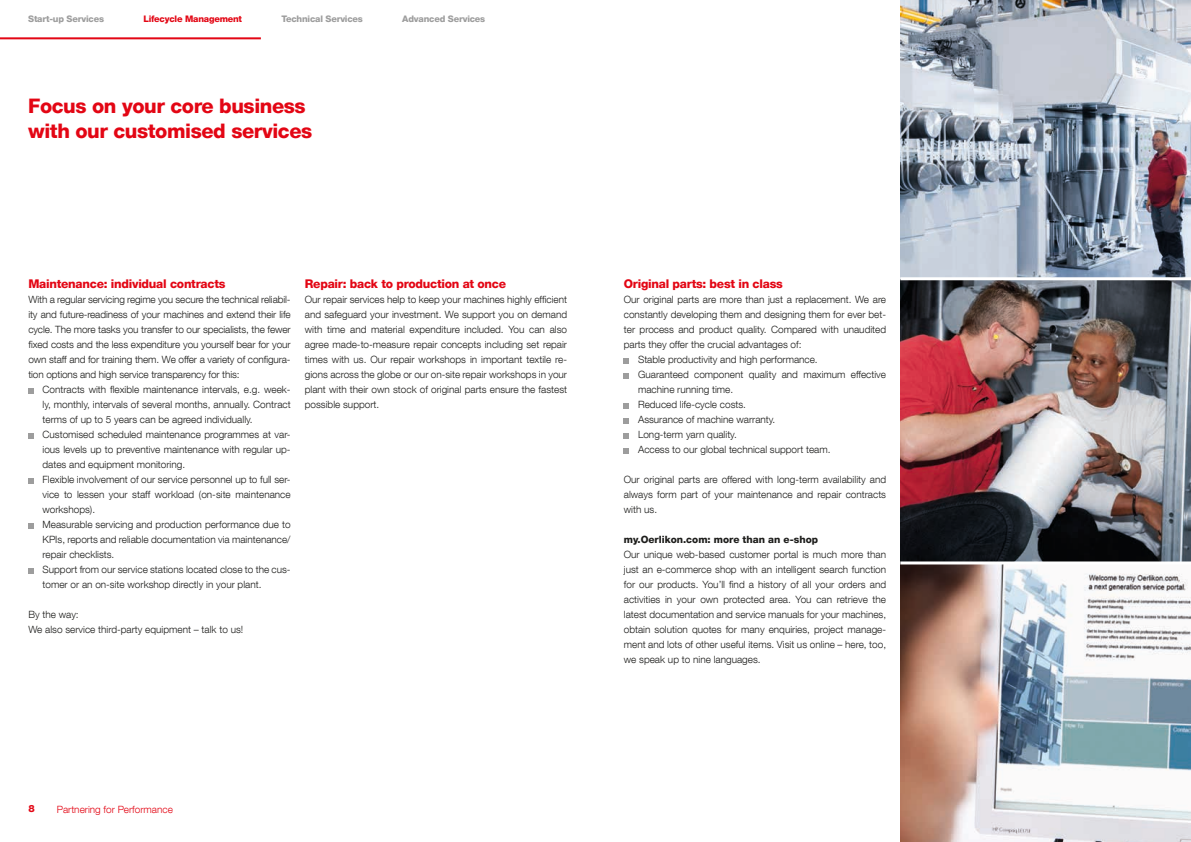
<style>
.page{position:relative;width:1191px;height:842px;background:#fff}
.page>*{position:absolute;margin:0;border:0;box-sizing:border-box;transform-origin:0 0}
.t1{font:800 20px/25px "Helvetica Neue LT Com";letter-spacing:-.02em;color:#e30614}
.t2{font:800 12px "Helvetica Neue LT Com";letter-spacing:-.02em;color:#e30614}
.t3{font:300 10px/15px "Helvetica Neue LT Com";color:#1d1d1b;text-align:justify}
.t4{font:800 10px "Helvetica Neue LT Com";color:#1d1d1b}
.t5{font:300 10px "Helvetica Neue LT Com";color:#e30614}
.t6{font:800 10px "Helvetica Neue LT Com";color:#e30614}
.t7{font:800 9px "Helvetica Neue LT Com";letter-spacing:-.02em;color:#9d9d9d}
.t8{font:800 9px "Helvetica Neue LT Com";letter-spacing:-.02em;color:#e30614}
</style>
<div class="page">
<img style="left:900px;top:0;width:291px;height:842px">
<svg style="left:28px;top:388px;width:5px;height:5px"></svg>
<svg style="left:28px;top:433px;width:5px;height:5px"></svg>
<svg style="left:28px;top:478px;width:5px;height:5px"></svg>
<svg style="left:28px;top:523px;width:5px;height:5px"></svg>
<svg style="left:28px;top:568px;width:5px;height:5px"></svg>
<svg style="left:624px;top:358px;width:5px;height:5px"></svg>
<svg style="left:624px;top:373px;width:5px;height:5px"></svg>
<svg style="left:624px;top:403px;width:5px;height:5px"></svg>
<svg style="left:624px;top:418px;width:5px;height:5px"></svg>
<svg style="left:624px;top:433px;width:5px;height:5px"></svg>
<svg style="left:624px;top:448px;width:5px;height:5px"></svg>
<hr style="left:0;top:37px;width:261px;height:2px;background:#e30614">
<hr style="left:900px;top:277px;width:291px;height:3px;background:#fff">
<hr style="left:900px;top:561px;width:291px;height:3px;background:#fff">
<p class="t7" style="left:28px;top:13px;width:77px">Start-up Services</p>
<p class="t8" style="left:143px;top:13px;width:100px">Lifecycle Management</p>
<p class="t7" style="left:281px;top:13px;width:83px">Technical Services</p>
<p class="t7" style="left:402px;top:13px;width:84px">Advanced Services</p>
<h1 class="t1" style="left:28px;top:94px;width:286px">Focus on your core business with our customised services</h1>
<p class="t2" style="left:28px;top:277px;width:199px">Maintenance: individual contracts</p>
<p class="t3" style="left:28px;top:292px;width:264px">With a regular servicing regime you secure the technical reliabil&shy;ity and future-readiness of your machines and extend their life cycle. The more tasks you transfer to our specialists, the fewer fixed costs and the less expenditure you yourself bear for your own staff and for training them. We offer a variety of configura&shy;tion options and high service transparency for this:</p>
<p class="t3" style="left:43px;top:382px;width:250px;text-align:left">Contracts with flexible maintenance intervals, e.g. week&shy;ly, monthly, intervals of several months, annually. Contract terms of up to 5 years can be agreed individually.<br>Customised scheduled maintenance programmes at var&shy;ious levels up to preventive maintenance with regular up&shy;dates and equipment monitoring.<br>Flexible involvement of our service personnel up to full ser&shy;vice to lessen your staff workload (on-site maintenance workshops).<br>Measurable servicing and production performance due to KPIs, reports and reliable documentation via maintenance/ repair checklists.<br>Support from our service stations located close to the cus&shy;tomer or an on-site workshop directly in your plant.</p>
<p class="t3" style="left:28px;top:607px;width:216px">By the way:<br>We also service third-party equipment – talk to us!</p>
<p class="t2" style="left:305px;top:277px;width:203px">Repair: back to production at once</p>
<p class="t3" style="left:305px;top:292px;width:264px">Our repair services help to keep your machines highly efficient and safeguard your investment. We support you on demand with time and material expenditure included. You can also agree made-to-measure repair concepts including set repair times with us. Our repair workshops in important textile re&shy;gions across the globe or our on-site repair workshops in your plant with their own stock of original parts ensure the fastest possible support.</p>
<p class="t6" style="left:28px;top:803px;width:8px">8</p>
<p class="t5" style="left:57px;top:803px;width:118px">Partnering for Performance</p>
<p class="t2" style="left:624px;top:277px;width:160px">Original parts: best in class</p>
<p class="t3" style="left:624px;top:292px;width:264px">Our original parts are more than just a replacement. We are</p>
<p class="t3" style="left:624px;top:307px;width:264px">constantly developing them and designing them for ever bet-</p>
<p class="t3" style="left:624px;top:322px;width:264px">ter process and product quality. Compared with unaudited</p>
<p class="t3" style="left:624px;top:337px;width:179px">parts they offer the crucial advantages of:</p>
<p class="t3" style="left:638px;top:352px;width:181px">Stable productivity and high performance.</p>
<p class="t3" style="left:638px;top:367px;width:250px">Guaranteed component quality and maximum effective</p>
<p class="t3" style="left:638px;top:382px;width:97px">machine running time.</p>
<p class="t3" style="left:638px;top:397px;width:109px">Reduced life-cycle costs.</p>
<p class="t3" style="left:638px;top:412px;width:139px">Assurance of machine warranty.</p>
<p class="t3" style="left:638px;top:427px;width:100px">Long-term yarn quality.</p>
<p class="t3" style="left:638px;top:442px;width:194px">Access to our global technical support team.</p>
<p class="t3" style="left:624px;top:472px;width:264px">Our original parts are offered with long-term availability and always form part of your maintenance and repair contracts with us.</p>
<p class="t4" style="left:624px;top:534px;width:196px">my.Oerlikon.com: more than an e-shop</p>
<p class="t3" style="left:624px;top:547px;width:264px">Our unique web-based customer portal is much more than just an e-commerce shop with an intelligent search function for our products. You’ll find a history of all your orders and activities in your own protected area. You can retrieve the latest documentation and service manuals for your machines, obtain solution quotes for many enquiries, project manage&shy;ment and lots of other useful items. Visit us online – here, too, we speak up to nine languages.</p>
</div>
